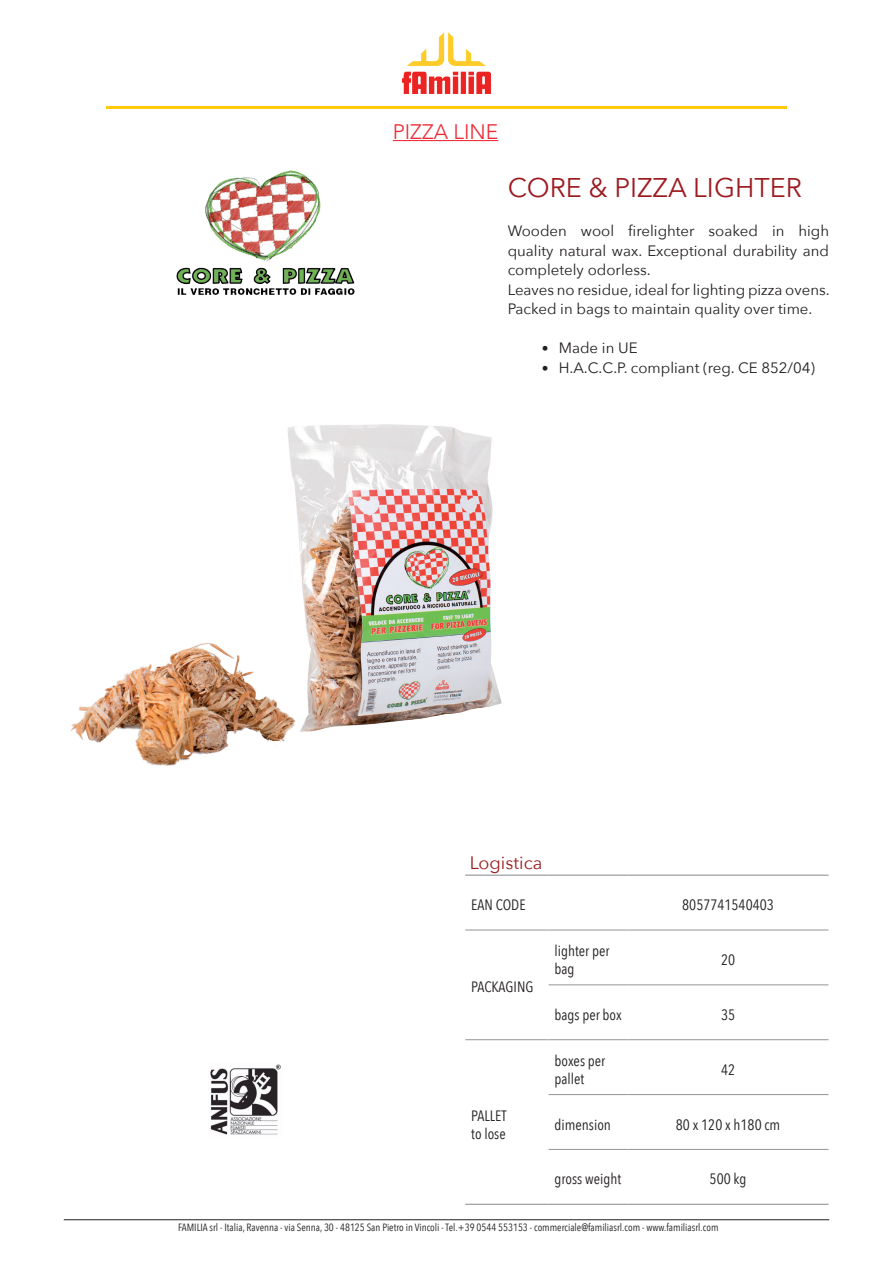
<style>
.page{position:relative;width:893px;height:1263px;background:#fff}
.page>*{position:absolute;margin:0;border:0;box-sizing:border-box;transform-origin:0 0}
.t1{font:27px "Avenir Next";color:#9c1b1f}
.t2{font:300 21px "Avenir";color:#ee2834}
.t3{font:18px "Avenir Next";color:#9c1b1f}
.t4{font:15px/19.5px "Avenir Next";color:#231f20}
.t5{font:15px/18px "Avenir Next Condensed";color:#231f20}
.t6{font:10.5px "Avenir Next Condensed";color:#231f20}
.s1{font-size:13.5px}
</style>
<div class="page">
<img style="left:402px;top:33px;width:89px;height:61px">
<hr style="left:64px;top:1219px;width:765px;height:1px;background:#231f20">
<hr style="left:106px;top:106px;width:681px;height:2px;background:#feca0a">
<hr style="left:465px;top:875px;width:84px;height:1px;background:#939598">
<hr style="left:549px;top:875px;width:79px;height:1px;background:#939598">
<hr style="left:628px;top:875px;width:200px;height:1px;background:#939598">
<hr style="left:465px;top:1204px;width:84px;height:1px;background:#939598">
<hr style="left:549px;top:1204px;width:79px;height:1px;background:#939598">
<hr style="left:628px;top:1204px;width:200px;height:1px;background:#939598">
<hr style="left:465px;top:930px;width:84px;height:1px;background:#939598">
<hr style="left:549px;top:930px;width:79px;height:1px;background:#939598">
<hr style="left:628px;top:930px;width:200px;height:1px;background:#939598">
<hr style="left:549px;top:984px;width:79px;height:1px;background:#939598">
<hr style="left:628px;top:984px;width:200px;height:1px;background:#939598">
<hr style="left:465px;top:1039px;width:84px;height:1px;background:#939598">
<hr style="left:549px;top:1039px;width:79px;height:1px;background:#939598">
<hr style="left:628px;top:1039px;width:200px;height:1px;background:#939598">
<hr style="left:549px;top:1094px;width:79px;height:1px;background:#939598">
<hr style="left:628px;top:1094px;width:200px;height:1px;background:#939598">
<hr style="left:549px;top:1149px;width:79px;height:1px;background:#939598">
<hr style="left:628px;top:1149px;width:200px;height:1px;background:#939598">
<img style="left:176px;top:171px;width:179px;height:124px">
<img style="left:210px;top:1064px;width:71px;height:71px">
<img style="left:70px;top:424px;width:432px;height:342px">
<hr style="left:393px;top:140px;width:105px;height:1px;background:#ee2834">
<h2 class="t2" style="left:393px;top:119px;width:107px">PIZZA LINE</h2>
<h1 class="t1" style="left:508px;top:165px;width:296px">CORE &amp; PIZZA LIGHTER</h1>
<p class="t4" style="left:508px;top:220px;width:323px">Wooden wool firelighter soaked in high quality natural wax. Exceptional durability and completely odorless.<br>Leaves no residue, ideal for lighting pizza ovens.<br>Packed in bags to maintain quality over time.</p>
<p class="t4" style="left:542px;top:337px;width:97px"><span class="s1">•</span> Made in UE</p>
<p class="t4" style="left:542px;top:357px;width:275px"><span class="s1">•</span> H.A.C.C.P. compliant (reg. CE 852/04)</p>
<p class="t3" style="left:470px;top:847px;width:74px">Logistica</p>
<p class="t5" style="left:471px;top:895px;width:56px">EAN CODE</p>
<p class="t5" style="left:682px;top:895px;width:93px">8057741540403</p>
<p class="t5" style="left:471px;top:977px;width:64px">PACKAGING</p>
<p class="t5" style="left:471px;top:1105px;width:37px">PALLET to lose</p>
<p class="t5" style="left:555px;top:941px;width:57px">lighter per bag</p>
<p class="t5" style="left:721px;top:950px;width:16px">20</p>
<p class="t5" style="left:555px;top:1005px;width:69px">bags per box</p>
<p class="t5" style="left:721px;top:1005px;width:16px">35</p>
<p class="t5" style="left:555px;top:1051px;width:52px">boxes per pallet</p>
<p class="t5" style="left:721px;top:1060px;width:16px">42</p>
<p class="t5" style="left:555px;top:1114px;width:58px">dimension</p>
<p class="t5" style="left:676px;top:1114px;width:106px">80 x 120 x h180 cm</p>
<p class="t5" style="left:555px;top:1169px;width:68px">gross weight</p>
<p class="t5" style="left:710px;top:1169px;width:38px">500 kg</p>
<p class="t6" style="left:178px;top:1219px;width:542px">FAMILIA srl - Italia, Ravenna - via Senna, 30 - 48125 San Pietro in Vincoli - Tel.+39 0544 553153 - commerciale@familiasrl.com - www.familiasrl.com</p>
</div>
